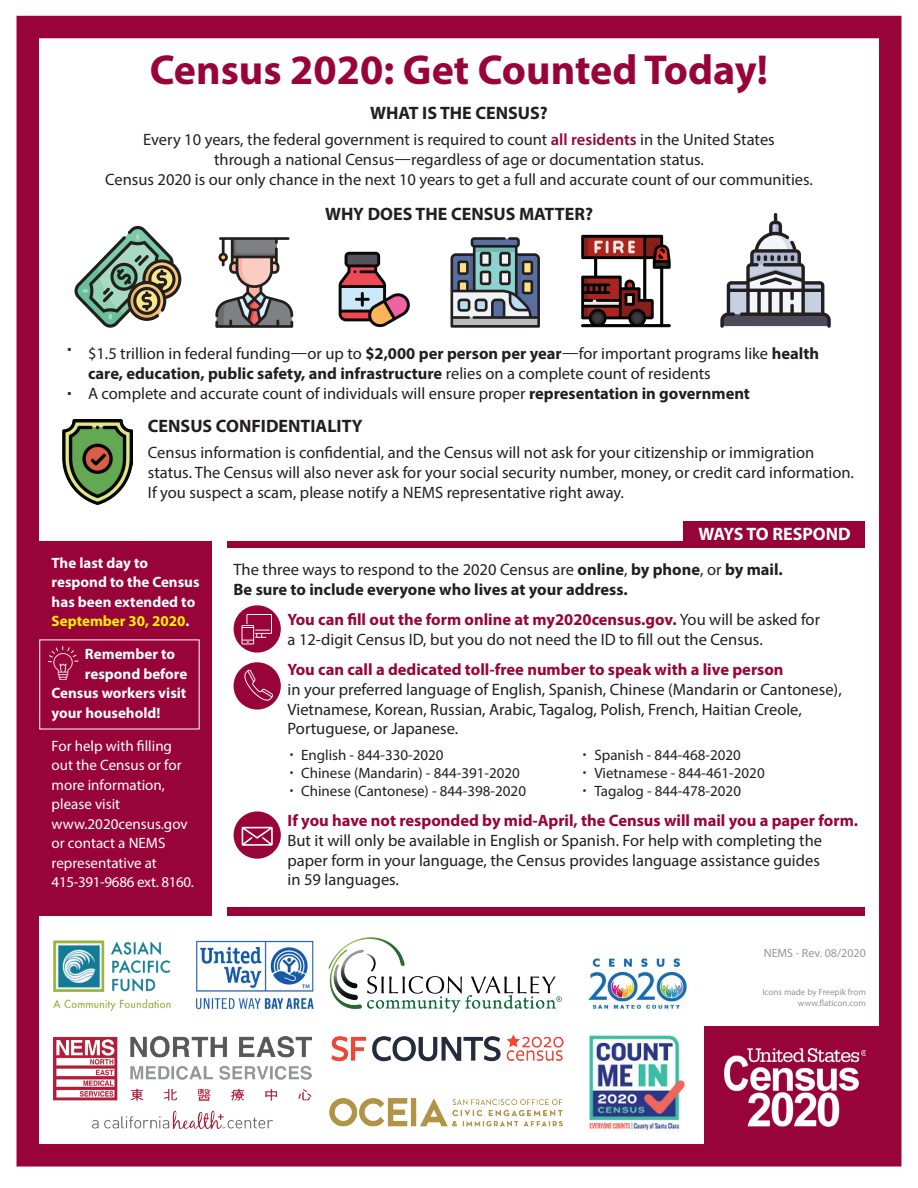
<style>
.page{position:relative;width:918px;height:1188px;background:#fff}
.page>*{position:absolute;margin:0;border:0;box-sizing:border-box;transform-origin:0 0}
.t1{font:700 42px "Myriad Pro";color:#990438}
.t2{font:700 18px "Myriad Pro";color:#231f20}
.t3{font:700 18px "Myriad Pro";color:#fff}
.t4{font:18px "Li Hei Pro";color:#231f20}
.t5{font:16.5px/19.8px "Myriad Pro";color:#231f20}
.t6{font:700 16.5px "Myriad Pro";color:#990438}
.t7{font:700 16.5px/19.8px "Myriad Pro";color:#231f20}
.t8{font:15px "Myriad Pro";color:#231f20}
.t9{font:15px/19.5px "Myriad Pro";color:#fff}
.t10{font:700 15px/19.5px "Myriad Pro";color:#fff}
.t11{font:12px "Myriad Pro";color:#939598}
.t12{font:9px/10.8px "Myriad Pro";color:#939598;text-align:right}
.s1{font-weight:600;color:#990438}
.s2{font-weight:700}
.s3{color:#fff101}
.s4{font-weight:400}
.s5{font-weight:700;color:#990438}
.s6{font-family:"Li Hei Pro"}
</style>
<div class="page">
<img style="left:589px;top:1035px;width:96px;height:97px">
<div style="left:16px;top:16px;width:886px;height:1151px;border:22px solid #990438"></div>
<div style="left:704px;top:1026px;width:196px;height:138px;background:#990438"></div>
<img style="left:724px;top:1049px;width:142px;height:78px">
<img style="left:329px;top:1098px;width:234px;height:29px">
<img style="left:331px;top:1035px;width:233px;height:26px">
<img style="left:53px;top:1036px;width:258px;height:92px">
<img style="left:54px;top:941px;width:117px;height:69px">
<img style="left:196px;top:940px;width:118px;height:70px">
<img style="left:328px;top:937px;width:234px;height:76px">
<img style="left:588px;top:958px;width:99px;height:52px">
<div style="left:683px;top:522px;width:181px;height:26px;background:#990438"></div>
<svg style="left:339px;top:252px;width:71px;height:75px"></svg>
<svg style="left:75px;top:226px;width:106px;height:102px"></svg>
<svg style="left:720px;top:213px;width:111px;height:115px"></svg>
<svg style="left:215px;top:237px;width:78px;height:91px"></svg>
<svg style="left:451px;top:237px;width:89px;height:91px"></svg>
<svg style="left:581px;top:235px;width:90px;height:92px"></svg>
<div style="left:234px;top:605px;width:47px;height:48px;background:#990438;border-radius:50%"></div>
<svg style="left:242px;top:614px;width:30px;height:30px"></svg>
<div style="left:234px;top:662px;width:47px;height:48px;background:#990438;border-radius:50%"></div>
<svg style="left:244px;top:670px;width:29px;height:31px"></svg>
<div style="left:234px;top:811px;width:47px;height:48px;background:#990438;border-radius:50%"></div>
<svg style="left:242px;top:827px;width:31px;height:18px"></svg>
<img style="left:62px;top:419px;width:71px;height:86px">
<div style="left:227px;top:541px;width:637px;height:7px;background:#990438"></div>
<div style="left:227px;top:908px;width:637px;height:8px;background:#990438"></div>
<div style="left:30px;top:541px;width:181px;height:375px;background:#990438"></div>
<img style="left:50px;top:662px;width:23px;height:18px">
<svg style="left:48px;top:646px;width:30px;height:16px"></svg>
<h1 class="t1" style="left:150px;top:42px;width:620px">Census 2020: Get Counted Today!</h1>
<p class="t2" style="left:370px;top:101px;width:179px">WHAT IS THE CENSUS?</p>
<p class="t5" style="left:105px;top:129px;width:709px;text-align:center">Every 10 years, the federal government is required to count <span class="s1">all residents</span> in the United States<br>through a national Census—regardless of age or documentation status.<br>Census 2020 is our only chance in the next 10 years to get a full and accurate count of our communities.</p>
<p class="t2" style="left:325px;top:203px;width:269px">WHY DOES THE CENSUS MATTER?</p>
<p class="t4" style="left:61px;top:341px;width:19px">•</p>
<p class="t4" style="left:61px;top:384px;width:19px">•</p>
<p class="t5" style="left:88px;top:343px;width:733px">$1.5 trillion in federal funding—or up to <span class="s2">$2,000 per person per year</span>—for important programs like <span class="s2">health care, education, public safety, and infrastructure</span> relies on a complete count of residents<br>A complete and accurate count of individuals will ensure proper <span class="s2">representation in government</span></p>
<p class="t2" style="left:148px;top:414px;width:216px">CENSUS CONFIDENTIALITY</p>
<p class="t5" style="left:148px;top:442px;width:708px">Census information is confidential, and the Census will not ask for your citizenship or immigration status. The Census will also never ask for your social security number, money, or credit card information.<br>If you suspect a scam, please notify a NEMS representative right away.</p>
<p class="t10" style="left:52px;top:552px;width:149px">The last day to respond to the Census has been extended to<br><span class="s3">September 30, 2020</span>.</p>
<p class="t10" style="left:85px;top:644px;width:92px">Remember to</p>
<p class="t10" style="left:85px;top:663px;width:104px">respond before</p>
<p class="t10" style="left:52px;top:683px;width:136px">Census workers visit</p>
<p class="t10" style="left:52px;top:702px;width:110px">your household!</p>
<p class="t9" style="left:52px;top:736px;width:144px">For help with filling out the Census or for more information, please visit www.2020census.gov or contact a NEMS representative at<br>415-391-9686 ext. 8160.</p>
<p class="t3" style="left:698px;top:522px;width:154px">WAYS TO RESPOND</p>
<p class="t7" style="left:234px;top:559px;width:551px"><span class="s4">The three ways to respond to the 2020 Census are</span> online<span class="s4">,</span> by phone<span class="s4">, or</span> by mail.<br>Be sure to include everyone who lives at your address.</p>
<p class="t5" style="left:288px;top:610px;width:534px"><span class="s5">You can fill out the form online at my2020census.gov.</span> You will be asked for a 12-digit Census ID, but you do not need the ID to fill out the Census.</p>
<p class="t6" style="left:288px;top:659px;width:498px">You can call a dedicated toll-free number to speak with a live person</p>
<p class="t5" style="left:288px;top:679px;width:556px">in your preferred language of English, Spanish, Chinese (Mandarin or Cantonese),<br>Vietnamese, Korean, Russian, Arabic, Tagalog, Polish, French, Haitian Creole,<br>Portuguese, or Japanese.</p>
<p class="t8" style="left:284px;top:746px;width:161px"><span class="s6">•</span>English - 844-330-2020</p>
<p class="t8" style="left:284px;top:764px;width:237px"><span class="s6">•</span>Chinese (Mandarin) - 844-391-2020</p>
<p class="t8" style="left:284px;top:782px;width:243px"><span class="s6">•</span>Chinese (Cantonese) - 844-398-2020</p>
<p class="t6" style="left:288px;top:810px;width:572px">If you have not responded by mid-April, the Census will mail you a paper form.</p>
<p class="t5" style="left:288px;top:830px;width:536px">But it will only be available in English or Spanish. For help with completing the paper form in your language, the Census provides language assistance guides in 59 languages.</p>
<p class="t8" style="left:577px;top:745px;width:165px"><span class="s6">•</span> Spanish - 844-468-2020</p>
<p class="t8" style="left:577px;top:763px;width:189px"><span class="s6">•</span> Vietnamese - 844-461-2020</p>
<p class="t8" style="left:577px;top:781px;width:165px"><span class="s6">•</span> Tagalog - 844-478-2020</p>
<p class="t11" style="left:764px;top:945px;width:104px">NEMS - Rev. 08/2020</p>
<p class="t12" style="left:762px;top:986px;width:105px">Icons made by Freepik from www.flaticon.com</p>
</div>
